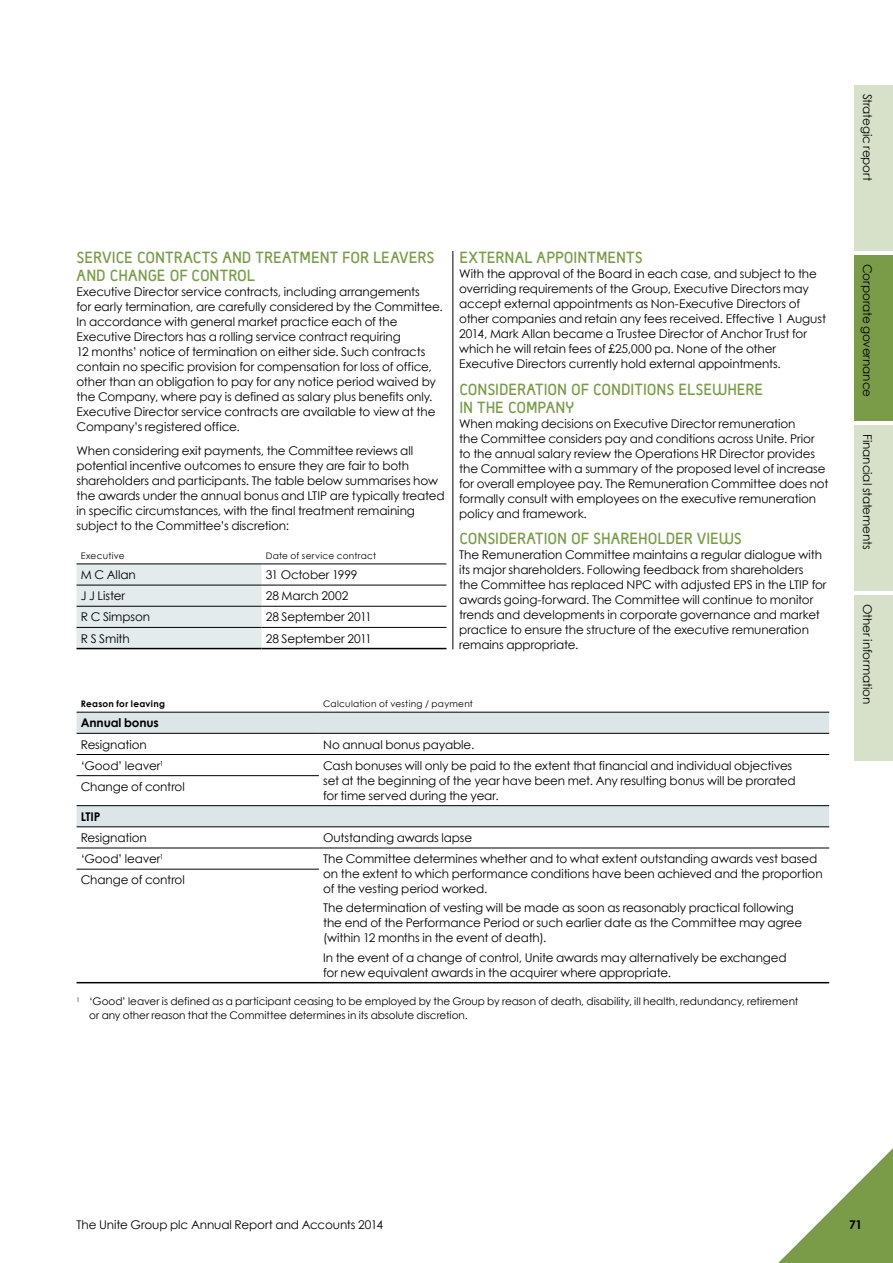
<style>
.page{position:relative;width:893px;height:1263px;background:#fff}
.page>*{position:absolute;margin:0;border:0;box-sizing:border-box;transform-origin:0 0}
.t1{font:16.5px/18px "Unite Unite";letter-spacing:-.005em;color:#7a9c49}
.t2{font:12px/15px "Century Gothic";letter-spacing:-.01em;color:#000}
.t3{font:700 12px "Century Gothic";letter-spacing:-.01em;color:#000}
.t4{font:10.5px/13.5px "Century Gothic";letter-spacing:-.005em;color:#000}
.t5{font:9px "Century Gothic";letter-spacing:.03em;color:#000}
.t6{font:700 9px "Century Gothic";letter-spacing:.03em;color:#000}
</style>
<div class="page">
<hr style="left:453px;top:251px;width:1px;height:398px;background:#000">
<div style="left:77px;top:564px;width:184px;height:84px;background:#e3ebed"></div>
<hr style="left:77px;top:563px;width:184px;height:1px;background:#000">
<hr style="left:261px;top:563px;width:185px;height:1px;background:#000">
<hr style="left:77px;top:585px;width:184px;height:1px;background:#000">
<hr style="left:261px;top:585px;width:185px;height:1px;background:#000">
<hr style="left:77px;top:606px;width:184px;height:1px;background:#000">
<hr style="left:261px;top:606px;width:185px;height:1px;background:#000">
<hr style="left:77px;top:627px;width:184px;height:1px;background:#000">
<hr style="left:261px;top:627px;width:185px;height:1px;background:#000">
<hr style="left:77px;top:648px;width:184px;height:1px;background:#000">
<hr style="left:261px;top:648px;width:185px;height:1px;background:#000">
<svg style="left:77px;top:713px;width:752px;height:113px"></svg>
<hr style="left:77px;top:712px;width:242px;height:1px;background:#000">
<hr style="left:319px;top:712px;width:510px;height:1px;background:#000">
<hr style="left:77px;top:733px;width:242px;height:1px;background:#000">
<hr style="left:319px;top:733px;width:510px;height:1px;background:#000">
<hr style="left:77px;top:754px;width:242px;height:1px;background:#000">
<hr style="left:319px;top:754px;width:510px;height:1px;background:#000">
<hr style="left:77px;top:775px;width:242px;height:1px;background:#000">
<hr style="left:77px;top:805px;width:242px;height:1px;background:#000">
<hr style="left:319px;top:805px;width:510px;height:1px;background:#000">
<hr style="left:77px;top:826px;width:242px;height:1px;background:#000">
<hr style="left:319px;top:826px;width:510px;height:1px;background:#000">
<hr style="left:77px;top:848px;width:242px;height:1px;background:#000">
<hr style="left:319px;top:848px;width:510px;height:1px;background:#000">
<hr style="left:77px;top:869px;width:242px;height:1px;background:#000">
<hr style="left:77px;top:982px;width:242px;height:1px;background:#000">
<hr style="left:319px;top:982px;width:510px;height:1px;background:#000">
<svg style="left:778px;top:1148px;width:115px;height:115px"></svg>
<div style="left:855px;top:85px;width:38px;height:166px;background:#d7e1c9"></div>
<div style="left:855px;top:255px;width:38px;height:166px;background:#7a9c49"></div>
<div style="left:855px;top:425px;width:38px;height:166px;background:#d7e1c9"></div>
<div style="left:855px;top:595px;width:38px;height:166px;background:#d7e1c9"></div>
<h1 class="t1" style="left:77px;top:249px;width:359px">SERVICE CONTRACTS AND TREATMENT FOR LEAVERS<br>AND CHANGE OF CONTROL</h1>
<p class="t2" style="left:77px;top:284px;width:368px">Executive Director service contracts, including arrangements<br>for early termination, are carefully considered by the Committee.<br>In accordance with general market practice each of the Executive Directors has a rolling service contract requiring<br>12 months’ notice of termination on either side. Such contracts contain no specific provision for compensation for loss of office, other than an obligation to pay for any notice period waived by the Company, where pay is defined as salary plus benefits only.<br>Executive Director service contracts are available to view at the Company’s registered office.</p>
<p class="t2" style="left:77px;top:443px;width:370px">When considering exit payments, the Committee reviews all potential incentive outcomes to ensure they are fair to both shareholders and participants. The table below summarises how the awards under the annual bonus and LTIP are typically treated in specific circumstances, with the final treatment remaining subject to the Committee’s discretion:</p>
<p class="t5" style="left:81px;top:549px;width:45px">Executive</p>
<p class="t5" style="left:266px;top:549px;width:112px">Date of service contract</p>
<p class="t2" style="left:81px;top:567px;width:57px">M C Allan</p>
<p class="t2" style="left:266px;top:567px;width:93px">31 October 1999</p>
<p class="t2" style="left:81px;top:588px;width:46px">J J Lister</p>
<p class="t2" style="left:266px;top:588px;width:84px">28 March 2002</p>
<p class="t2" style="left:81px;top:609px;width:71px">R C Simpson</p>
<p class="t2" style="left:266px;top:609px;width:107px">28 September 2011</p>
<p class="t2" style="left:81px;top:631px;width:50px">R S Smith</p>
<p class="t2" style="left:266px;top:631px;width:107px">28 September 2011</p>
<h1 class="t1" style="left:459px;top:249px;width:185px">EXTERNAL APPOINTMENTS</h1>
<p class="t2" style="left:459px;top:266px;width:368px">With the approval of the Board in each case, and subject to the overriding requirements of the Group, Executive Directors may accept external appointments as Non-Executive Directors of other companies and retain any fees received. Effective 1 August 2014, Mark Allan became a Trustee Director of Anchor Trust for which he will retain fees of £25,000 pa. None of the other Executive Directors currently hold external appointments.</p>
<h1 class="t1" style="left:459px;top:380px;width:305px">CONSIDERATION OF CONDITIONS ELSEWHERE<br>IN THE COMPANY</h1>
<p class="t2" style="left:459px;top:416px;width:371px">When making decisions on Executive Director remuneration<br>the Committee considers pay and conditions across Unite. Prior to the annual salary review the Operations HR Director provides the Committee with a summary of the proposed level of increase for overall employee pay. The Remuneration Committee does not formally consult with employees on the executive remuneration policy and framework.</p>
<h1 class="t1" style="left:459px;top:530px;width:284px">CONSIDERATION OF SHAREHOLDER VIEWS</h1>
<p class="t2" style="left:459px;top:547px;width:369px">The Remuneration Committee maintains a regular dialogue with its major shareholders. Following feedback from shareholders<br>the Committee has replaced NPC with adjusted EPS in the LTIP for awards going-forward. The Committee will continue to monitor trends and developments in corporate governance and market practice to ensure the structure of the executive remuneration remains appropriate.</p>
<p class="t6" style="left:81px;top:697px;width:86px">Reason for leaving</p>
<p class="t5" style="left:323px;top:697px;width:151px">Calculation of vesting / payment</p>
<p class="t3" style="left:81px;top:714px;width:80px">Annual bonus</p>
<p class="t2" style="left:81px;top:736px;width:67px">Resignation</p>
<p class="t2" style="left:323px;top:736px;width:153px">No annual bonus payable.</p>
<p class="t2" style="left:81px;top:758px;width:84px">‘Good’ leaver<sup>1</sup></p>
<p class="t2" style="left:323px;top:758px;width:474px">Cash bonuses will only be paid to the extent that financial and individual objectives set at the beginning of the year have been met. Any resulting bonus will be prorated for time served during the year.</p>
<p class="t2" style="left:81px;top:779px;width:106px">Change of control</p>
<p class="t3" style="left:81px;top:807px;width:21px">LTIP</p>
<p class="t2" style="left:81px;top:830px;width:67px">Resignation</p>
<p class="t2" style="left:323px;top:830px;width:150px">Outstanding awards lapse</p>
<p class="t2" style="left:81px;top:851px;width:84px">‘Good’ leaver<sup>1</sup></p>
<p class="t2" style="left:323px;top:851px;width:501px">The Committee determines whether and to what extent outstanding awards vest based on the extent to which performance conditions have been achieved and the proportion of the vesting period worked.</p>
<p class="t2" style="left:323px;top:900px;width:481px">The determination of vesting will be made as soon as reasonably practical following the end of the Performance Period or such earlier date as the Committee may agree (within 12 months in the event of death).</p>
<p class="t2" style="left:323px;top:950px;width:465px">In the event of a change of control, Unite awards may alternatively be exchanged for new equivalent awards in the acquirer where appropriate.</p>
<p class="t2" style="left:81px;top:872px;width:106px">Change of control</p>
<p class="t4" style="left:89px;top:995px;width:711px;text-indent:-13px"><sup>1</sup> ‘Good’ leaver is defined as a participant ceasing to be employed by the Group by reason of death, disability, ill health, redundancy, retirement or any other reason that the Committee determines in its absolute discretion.</p>
<p class="t2" style="left:875px;top:94px;width:89px;rotate:90deg">Strategic report</p>
<p class="t2" style="left:875px;top:264px;width:135px;rotate:90deg">Corporate governance</p>
<p class="t2" style="left:875px;top:434px;width:117px;rotate:90deg">Financial statements</p>
<p class="t2" style="left:875px;top:604px;width:102px;rotate:90deg">Other information</p>
<p class="t2" style="left:77px;top:1217px;width:308px">The Unite Group plc Annual Report and Accounts 2014</p>
<p class="t3" style="left:849px;top:1216px;width:15px">71</p>
</div>
